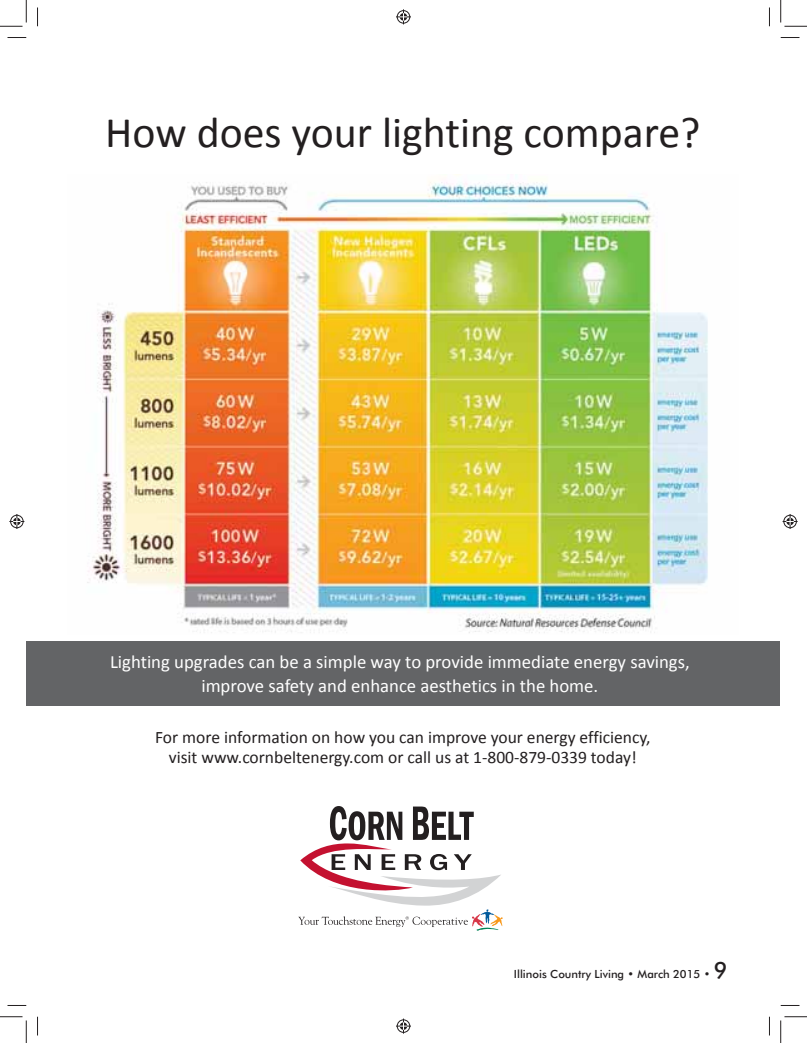
<style>
.page{position:relative;width:807px;height:1043px;background:#fff}
.page>*{position:absolute;margin:0;border:0;box-sizing:border-box;transform-origin:0 0}
.t1{font:43.75px "Calibri";color:#231f20}
.t2{font:18.75px/23.8px "Calibri";color:#fff;text-align:center}
.t3{font:17.5px/20px "Calibri";color:#231f20;text-align:center}
.t4{font:500 11.25px "Futura BT";color:#231f20}
.s1{font-size:22.5px}
</style>
<div class="page">
<div style="left:26px;top:640px;width:753px;height:65px;background:#636466"></div>
<svg style="left:298px;top:806px;width:204px;height:124px"></svg>
<img style="left:87px;top:174px;width:621px;height:459px">
<svg style="left:8px;top:37px;width:18px;height:1px"></svg>
<svg style="left:780px;top:37px;width:19px;height:1px"></svg>
<svg style="left:8px;top:1005px;width:18px;height:1px"></svg>
<svg style="left:780px;top:1005px;width:19px;height:1px"></svg>
<svg style="left:37px;top:8px;width:1px;height:18px"></svg>
<svg style="left:37px;top:1016px;width:1px;height:19px"></svg>
<svg style="left:769px;top:8px;width:1px;height:18px"></svg>
<svg style="left:769px;top:1016px;width:1px;height:19px"></svg>
<svg style="left:0;top:0;width:27px;height:27px"></svg>
<svg style="left:0;top:1016px;width:27px;height:26px"></svg>
<svg style="left:780px;top:0;width:26px;height:27px"></svg>
<svg style="left:780px;top:1016px;width:26px;height:26px"></svg>
<svg style="left:396px;top:9px;width:15px;height:15px"></svg>
<svg style="left:396px;top:1018px;width:15px;height:15px"></svg>
<svg style="left:9px;top:514px;width:15px;height:15px"></svg>
<svg style="left:782px;top:514px;width:15px;height:15px"></svg>
<h1 class="t1" style="left:105px;top:114px;width:596px">How does your lighting compare?</h1>
<p class="t2" style="left:110px;top:651px;width:581px">Lighting upgrades can be a simple way to provide immediate energy savings, improve safety and enhance aesthetics in the home.</p>
<p class="t3" style="left:155px;top:728px;width:496px">For more information on how you can improve your energy efficiency, visit www.cornbeltenergy.com or call us at 1-800-879-0339 today!</p>
<p class="t4" style="left:513px;top:967px;width:215px">Illinois Country Living • March 2015 • <span class="s1">9</span></p>
</div>
